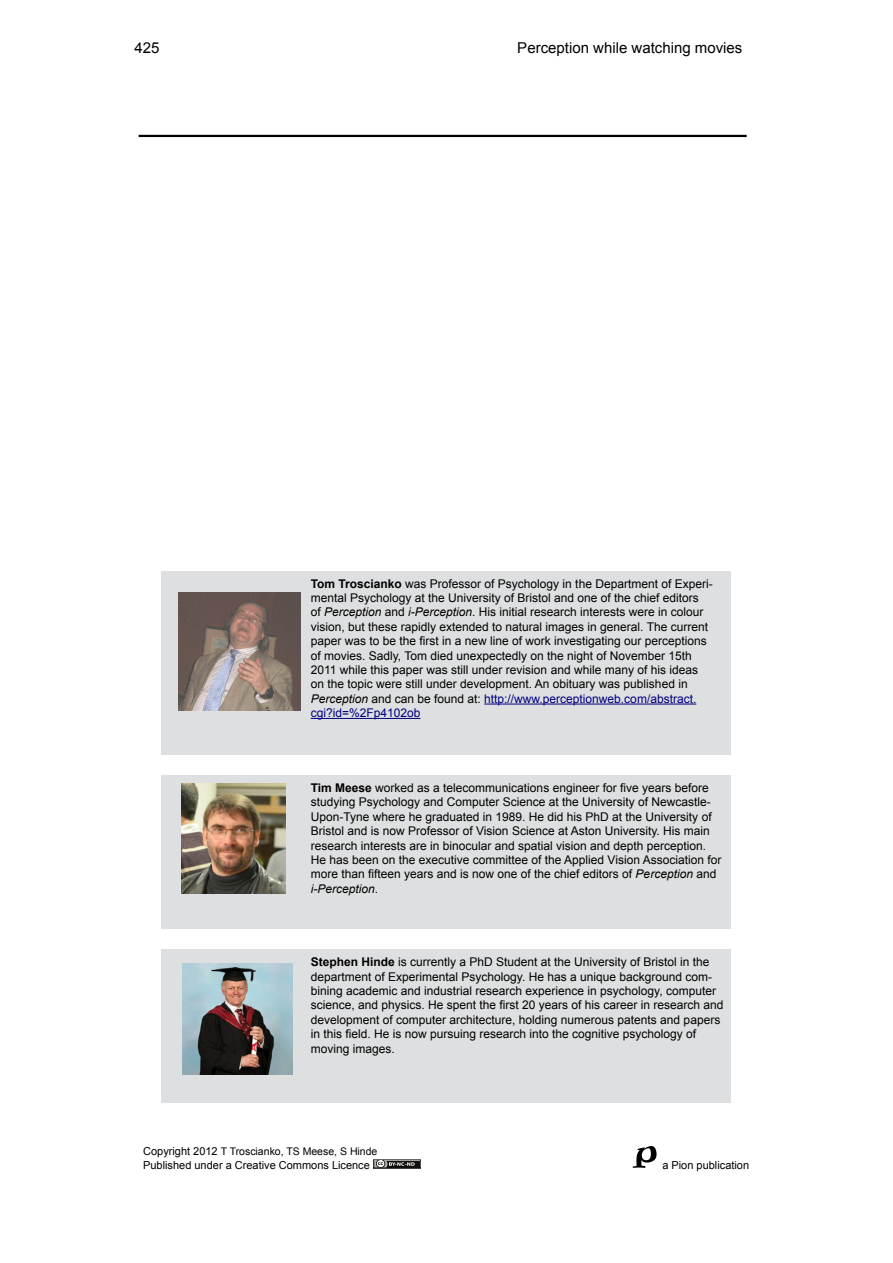
<style>
.page{position:relative;width:893px;height:1263px;background:#fff}
.page>*{position:absolute;margin:0;border:0;box-sizing:border-box;transform-origin:0 0}
.t1{font:15px "Arial";color:#000}
.t2{font:12px/14.4px "Arial";color:#000}
.t3{font:10.95px "Arial";color:#000}
.t4{font:10.5px "Arial";color:#000}
.s1{font-weight:700}
.s2{font-style:italic}
.s3{color:#000080}
.s4{font-size:10.95px}
</style>
<div class="page">
<div style="left:373px;top:1159px;width:48px;height:9px;border:1px solid #100f0d"></div>
<div style="left:374px;top:1161px;width:46px;height:6px;background:#100f0d"></div>
<svg style="left:374px;top:1161px;width:41px;height:6px"></svg>
<svg style="left:633px;top:1146px;width:24px;height:22px"></svg>
<hr style="left:139px;top:135px;width:608px;height:2px;background:#000">
<div style="left:162px;top:775px;width:569px;height:153px;background:#dedfe0"></div>
<img style="left:181px;top:783px;width:105px;height:111px">
<div style="left:162px;top:571px;width:569px;height:183px;background:#dedfe0"></div>
<img style="left:178px;top:592px;width:122px;height:119px">
<hr style="left:484px;top:704px;width:212px;height:1px;background:#000080">
<hr style="left:311px;top:718px;width:109px;height:1px;background:#000080">
<div style="left:162px;top:949px;width:569px;height:153px;background:#dedfe0"></div>
<img style="left:182px;top:964px;width:110px;height:110px">
<p class="t1" style="left:134px;top:38px;width:27px">425</p>
<p class="t1" style="left:517px;top:38px;width:227px">Perception while watching movies</p>
<p class="t2" style="left:311px;top:576px;width:403px"><span class="s1">Tom Troscianko</span> was Professor of Psychology in the Department of Experi&shy;mental Psychology at the University of Bristol and one of the chief editors<br>of <span class="s2">Perception</span> and <span class="s2">i-Perception</span>. His initial research interests were in colour vision, but these rapidly extended to natural images in general. The current paper was to be the first in a new line of work investigating our perceptions of movies. Sadly, Tom died unexpectedly on the night of November 15th 2011 while this paper was still under revision and while many of his ideas on the topic were still under development. An obituary was published in <span class="s2">Perception</span> and can be found at: <span class="s3">http://www.perceptionweb.com/abstract. cgi?id=%2Fp4102ob</span></p>
<p class="t2" style="left:311px;top:781px;width:412px"><span class="s1">Tim Meese</span> worked as a telecommunications engineer for five years before studying Psychology and Computer Science at the University of Newcastle-Upon-Tyne where he graduated in 1989. He did his PhD at the University of Bristol and is now Professor of Vision Science at Aston University. His main research interests are in binocular and spatial vision and depth perception.<br>He has been on the executive committee of the Applied Vision Association for more than fifteen years and is now one of the chief editors of <span class="s2">Perception</span> and <span class="s2">i-Perception</span>.</p>
<p class="t2" style="left:311px;top:955px;width:414px"><span class="s1">Stephen Hinde</span> is currently a PhD Student at the University of Bristol in the department of Experimental Psychology. He has a unique background com&shy;bining academic and industrial research experience in psychology, computer science, and physics. He spent the first 20 years of his career in research and development of computer architecture, holding numerous patents and papers in this field. He is now pursuing research into the cognitive psychology of moving images.</p>
<p class="t4" style="left:143px;top:1145px;width:236px"><span class="s4">Copyright 2012</span> T Troscianko, TS Meese, S Hinde</p>
<p class="t3" style="left:143px;top:1158px;width:228px">Published under a Creative Commons Licence</p>
<p class="t3" style="left:662px;top:1158px;width:88px">a Pion publication</p>
</div>
